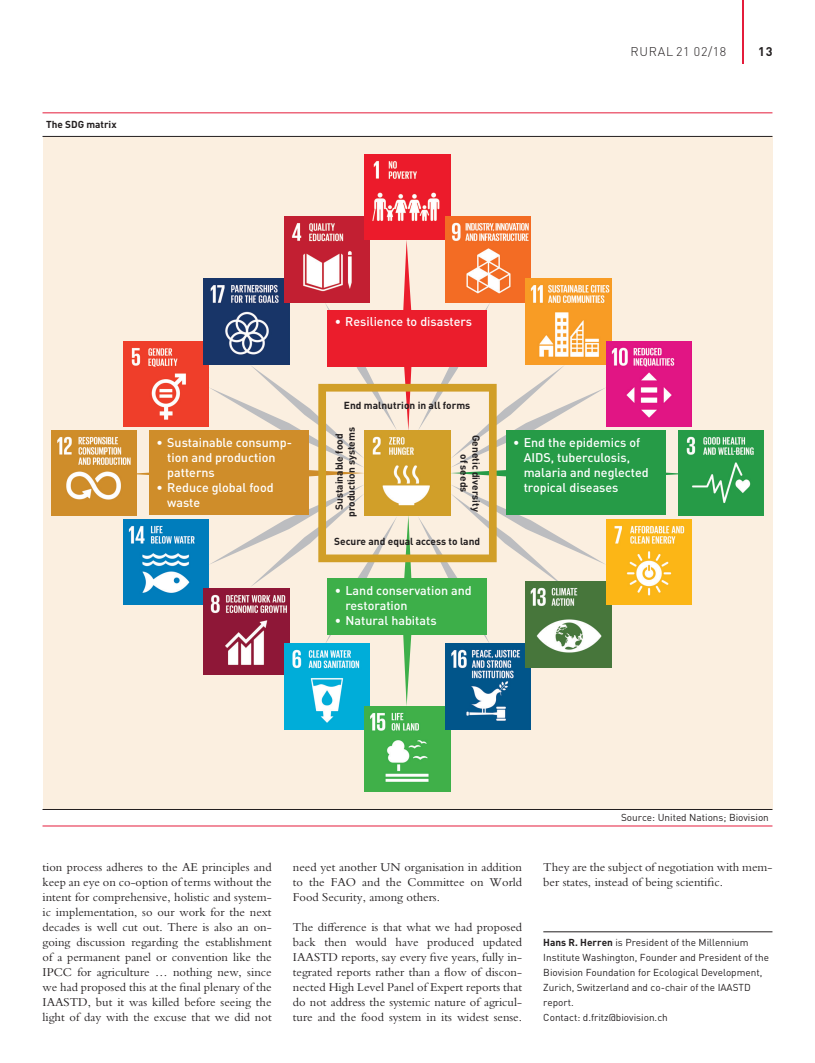
<style>
.page{position:relative;width:815px;height:1063px;background:#fff}
.page>*{position:absolute;margin:0;border:0;box-sizing:border-box;transform-origin:0 0}
.t1{font:12.5px/15px "Bembo Std";color:#231f20;text-align:justify}
.t2{font:500 12.5px/15px "DIN Pro";color:#fff}
.t3{font:300 12.5px "DIN Pro";letter-spacing:.06em;color:#231f20}
.t4{font:700 12.5px "DIN Pro";color:#231f20}
.t5{font:700 10.12px/12.1px "DIN Pro";color:#231f20;text-align:center}
.t6{font:10px/15px "DIN Pro";color:#231f20}
.t7{font:700 10px "DIN Pro";color:#231f20}
.s1{font-weight:700}
</style>
<div class="page">
<hr style="left:742px;top:0;width:2px;height:64px;background:#e41c3b">
<hr style="left:543px;top:932px;width:229px;height:1px;background:#231f20">
<div style="left:43px;top:136px;width:729px;height:673px;background:#fbefe0"></div>
<hr style="left:43px;top:136px;width:729px;height:1px;background:#231f20">
<hr style="left:43px;top:826px;width:729px;height:1px;background:#e41c3b">
<hr style="left:43px;top:809px;width:729px;height:1px;background:#231f20">
<hr style="left:43px;top:113px;width:729px;height:1px;background:#e41c3b">
<img style="left:51px;top:430px;width:77px;height:86px">
<img style="left:123px;top:341px;width:5px;height:86px">
<img style="left:284px;top:217px;width:81px;height:23px">
<img style="left:365px;top:154px;width:85px;height:86px">
<img style="left:445px;top:217px;width:86px;height:23px">
<img style="left:687px;top:341px;width:5px;height:86px">
<img style="left:123px;top:519px;width:5px;height:86px">
<img style="left:284px;top:706px;width:81px;height:23px">
<img style="left:365px;top:706px;width:85px;height:86px">
<img style="left:445px;top:706px;width:86px;height:23px">
<img style="left:687px;top:519px;width:5px;height:86px">
<img style="left:687px;top:430px;width:77px;height:86px">
<svg style="left:128px;top:240px;width:559px;height:466px"></svg>
<p class="t7" style="left:46px;top:117px;width:72px">The SDG matrix</p>
<p class="t3" style="left:630px;top:43px;width:97px">RURAL 21 02/18</p>
<p class="t4" style="left:758px;top:43px;width:16px">13</p>
<p class="t2" style="left:167px;top:434px;width:126px;text-indent:-11px">• Sustainable consump&shy;tion and production patterns</p>
<p class="t2" style="left:167px;top:479px;width:108px;text-indent:-11px">• Reduce global food waste</p>
<p class="t2" style="left:335px;top:314px;width:139px">• Resilience to disasters</p>
<p class="t5" style="left:344px;top:399px;width:128px">End malnutrion in all forms</p>
<p class="t5" style="left:333px;top:517px;width:91px;rotate:-90deg">Sustainable food production systems</p>
<p class="t5" style="left:483px;top:435px;width:78px;rotate:90deg">Genetic diversity of seeds</p>
<p class="t5" style="left:334px;top:535px;width:148px">Secure and equal access to land</p>
<p class="t2" style="left:345px;top:582px;width:128px;text-indent:-11px">• Land conservation and restoration</p>
<p class="t2" style="left:335px;top:612px;width:103px">• Natural habitats</p>
<p class="t2" style="left:524px;top:434px;width:127px;text-indent:-11px">• End the epidemics of<br>AIDS, tuberculosis, malaria and neglected tropical diseases</p>
<p class="t6" style="left:621px;top:809px;width:149px">Source: United Nations; Biovision</p>
<p class="t1" style="left:43px;top:860px;width:231px">tion process adheres to the AE principles and keep an eye on co-option of terms without the intent for comprehensive, holistic and system&shy;ic implementation, so our work for the next decades is well cut out. There is also an on&shy;going discussion regarding the establishment of a permanent panel or convention like the IPCC for agriculture … nothing new, since we had proposed this at the final plenary of the IAASTD, but it was killed before seeing the light of day with the excuse that we did not</p>
<p class="t1" style="left:293px;top:860px;width:231px">need yet another UN organisation in addition to the FAO and the Committee on World Food Security, among others.</p>
<p class="t1" style="left:293px;top:920px;width:231px">The difference is that what we had proposed back then would have produced updated IAASTD reports, say every five years, fully in&shy;tegrated reports rather than a flow of discon&shy;nected High Level Panel of Expert reports that do not address the systemic nature of agricul&shy;ture and the food system in its widest sense.</p>
<p class="t1" style="left:543px;top:860px;width:231px">They are the subject of negotiation with mem&shy;ber states, instead of being scientific.</p>
<p class="t6" style="left:543px;top:935px;width:227px"><span class="s1">Hans R. Herren</span> is President of the Millennium Institute Washington, Founder and President of the Biovision Foundation for Ecological Development, Zurich, Switzerland and co-chair of the IAASTD report.<br>Contact: d.fritz@biovision.ch</p>
</div>
